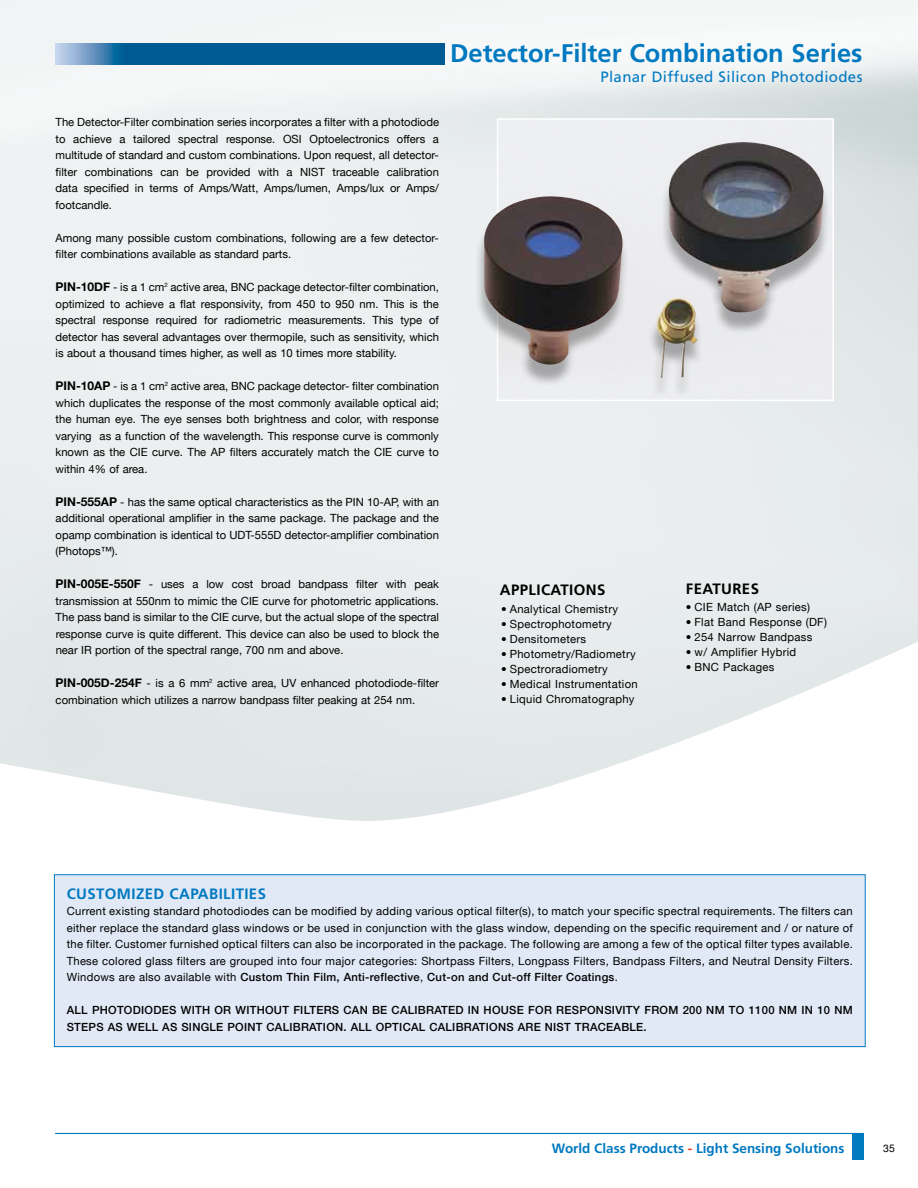
<style>
.page{position:relative;width:918px;height:1188px;background:#fff}
.page>*{position:absolute;margin:0;border:0;box-sizing:border-box;transform-origin:0 0}
.t1{font:700 25.5px "Frutiger";color:#0079c1}
.t2{font:15px "Frutiger";letter-spacing:.025em;color:#0079c1}
.t3{font:700 15px "Frutiger";letter-spacing:.025em;color:#0079c1}
.t4{font:700 15px "Frutiger";letter-spacing:.025em;color:#000}
.t5{font:700 13.5px "Frutiger";color:#0079c1}
.t6{font:11.25px/16.5px "Helvetica Neue LT";color:#000;text-align:justify}
.t7{font:11.25px "Helvetica Neue LT";letter-spacing:.025em;color:#000}
.t8{font:500 11.25px/16.5px "Helvetica Neue LT";letter-spacing:.025em;color:#000}
.t9{font:10.5px "Helvetica Neue LT";color:#000}
.s1{font-family:"Helvetica Neue";font-weight:700;font-size:12px}
.s2{font-weight:500}
.s3{color:#ee3124}
</style>
<div class="page">
<img style="left:0;top:0;width:918px;height:821px">
<svg style="left:55px;top:43px;width:390px;height:21px;background:#12659b"></svg>
<div style="left:853px;top:1134px;width:11px;height:26px;background:#0079c1"></div>
<hr style="left:55px;top:1133px;width:809px;height:1px;background:#0079c1">
<div style="left:500px;top:121px;width:331px;height:277px;background:#edeef0"></div>
<div style="left:497px;top:118px;width:337px;height:283px;border:2px solid #fff"></div>
<div style="left:54px;top:875px;width:811px;height:172px;background:#e1e9f6"></div>
<div style="left:54px;top:874px;width:812px;height:173px;border:1px solid #0079c1"></div>
<div style="left:648px;top:305px;width:56px;height:95px;background:#000;opacity:.3"></div>
<img style="left:656px;top:298px;width:42px;height:80px">
<div style="left:474px;top:203px;width:155px;height:184px;background:#000;opacity:.3"></div>
<img style="left:484px;top:196px;width:139px;height:168px">
<div style="left:660px;top:149px;width:171px;height:186px;background:#000;opacity:.3"></div>
<img style="left:669px;top:142px;width:155px;height:170px">
<h1 class="t1" style="left:450px;top:38px;width:414px">Detector-Filter Combination Series</h1>
<h2 class="t2" style="left:600px;top:68px;width:264px">Planar Diffused Silicon Photodiodes</h2>
<p class="t6" style="left:56px;top:114px;width:385px">The Detector-Filter combination series incorporates a filter with a photodiode to achieve a tailored spectral response. OSI Optoelectronics offers a multitude of standard and custom combinations. Upon request, all detector&shy;filter combinations can be provided with a NIST traceable calibration data specified in terms of Amps/Watt, Amps/lumen, Amps/lux or Amps/ footcandle.</p>
<p class="t6" style="left:56px;top:229px;width:385px">Among many possible custom combinations, following are a few detector&shy;filter combinations available as standard parts.</p>
<p class="t6" style="left:56px;top:279px;width:385px"><span class="s1">PIN-10DF</span> - is a 1 cm<sup>2</sup> active area, BNC package detector-filter combination, optimized to achieve a flat responsivity, from 450 to 950 nm. This is the spectral response required for radiometric measurements. This type of detector has several advantages over thermopile, such as sensitivity, which is about a thousand times higher, as well as 10 times more stability.</p>
<p class="t6" style="left:55px;top:378px;width:385px"><span class="s1">PIN-10AP</span> - is a 1 cm<sup>2</sup> active area, BNC package detector- filter combination which duplicates the response of the most commonly available optical aid; the human eye. The eye senses both brightness and color, with response varying as a function of the wavelength. This response curve is commonly known as the CIE curve. The AP filters accurately match the CIE curve to within 4% of area.</p>
<p class="t6" style="left:56px;top:493px;width:385px"><span class="s1">PIN-555AP</span> - has the same optical characteristics as the PIN 10-AP, with an additional operational amplifier in the same package. The package and the opamp combination is identical to UDT-555D detector-amplifier combination (Photops™).</p>
<p class="t6" style="left:56px;top:576px;width:385px"><span class="s1">PIN-005E-550F</span> - uses a low cost broad bandpass filter with peak transmission at 550nm to mimic the CIE curve for photometric applications.<br>The pass band is similar to the CIE curve, but the actual slope of the spectral response curve is quite different. This device can also be used to block the near IR portion of the spectral range, 700 nm and above.</p>
<p class="t6" style="left:56px;top:675px;width:385px"><span class="s1">PIN-005D-254F</span> - is a 6 mm<sup>2</sup> active area, UV enhanced photodiode-filter combination which utilizes a narrow bandpass filter peaking at 254 nm.</p>
<h2 class="t4" style="left:500px;top:581px;width:107px">APPLICATIONS</h2>
<p class="t7" style="left:501px;top:602px;width:118px">• Analytical Chemistry</p>
<p class="t7" style="left:501px;top:617px;width:112px">• Spectrophotometry</p>
<p class="t7" style="left:501px;top:632px;width:86px">• Densitometers</p>
<p class="t7" style="left:501px;top:647px;width:136px">• Photometry/Radiometry</p>
<p class="t7" style="left:501px;top:662px;width:108px">• Spectroradiometry</p>
<p class="t7" style="left:501px;top:677px;width:138px">• Medical Instrumentation</p>
<p class="t7" style="left:501px;top:692px;width:135px">• Liquid Chromatography</p>
<h2 class="t4" style="left:686px;top:580px;width:75px">FEATURES</h2>
<p class="t7" style="left:686px;top:601px;width:126px">• CIE Match (AP series)</p>
<p class="t7" style="left:686px;top:616px;width:142px">• Flat Band Response (DF)</p>
<p class="t7" style="left:686px;top:631px;width:128px">• 254 Narrow Bandpass</p>
<p class="t7" style="left:686px;top:646px;width:112px">• w/ Amplifier Hybrid</p>
<p class="t7" style="left:686px;top:661px;width:90px">• BNC Packages</p>
<h2 class="t3" style="left:67px;top:885px;width:201px">CUSTOMIZED CAPABILITIES</h2>
<p class="t6" style="left:67px;top:903px;width:788px">Current existing standard photodiodes can be modified by adding various optical filter(s), to match your specific spectral requirements. The filters can either replace the standard glass windows or be used in conjunction with the glass window, depending on the specific requirement and / or nature of the filter. Customer furnished optical filters can also be incorporated in the package. The following are among a few of the optical filter types available.<br>These colored glass filters are grouped into four major categories: Shortpass Filters, Longpass Filters, Bandpass Filters, and Neutral Density Filters.<br>Windows are also available with <span class="s2">Custom Thin Film, Anti-reflective</span>, <span class="s2">Cut-on and Cut-off Filter Coatings</span>.</p>
<p class="t8" style="left:67px;top:1002px;width:788px">ALL PHOTODIODES WITH OR WITHOUT FILTERS CAN BE CALIBRATED IN HOUSE FOR RESPONSIVITY FROM 200 NM TO 1100 NM IN 10 NM<br>STEPS AS WELL AS SINGLE POINT CALIBRATION. ALL OPTICAL CALIBRATIONS ARE NIST TRACEABLE.</p>
<p class="t5" style="left:552px;top:1141px;width:294px">World Class Products <span class="s3">-</span> Light Sensing Solutions</p>
<p class="t9" style="left:883px;top:1142px;width:13px">35</p>
</div>
